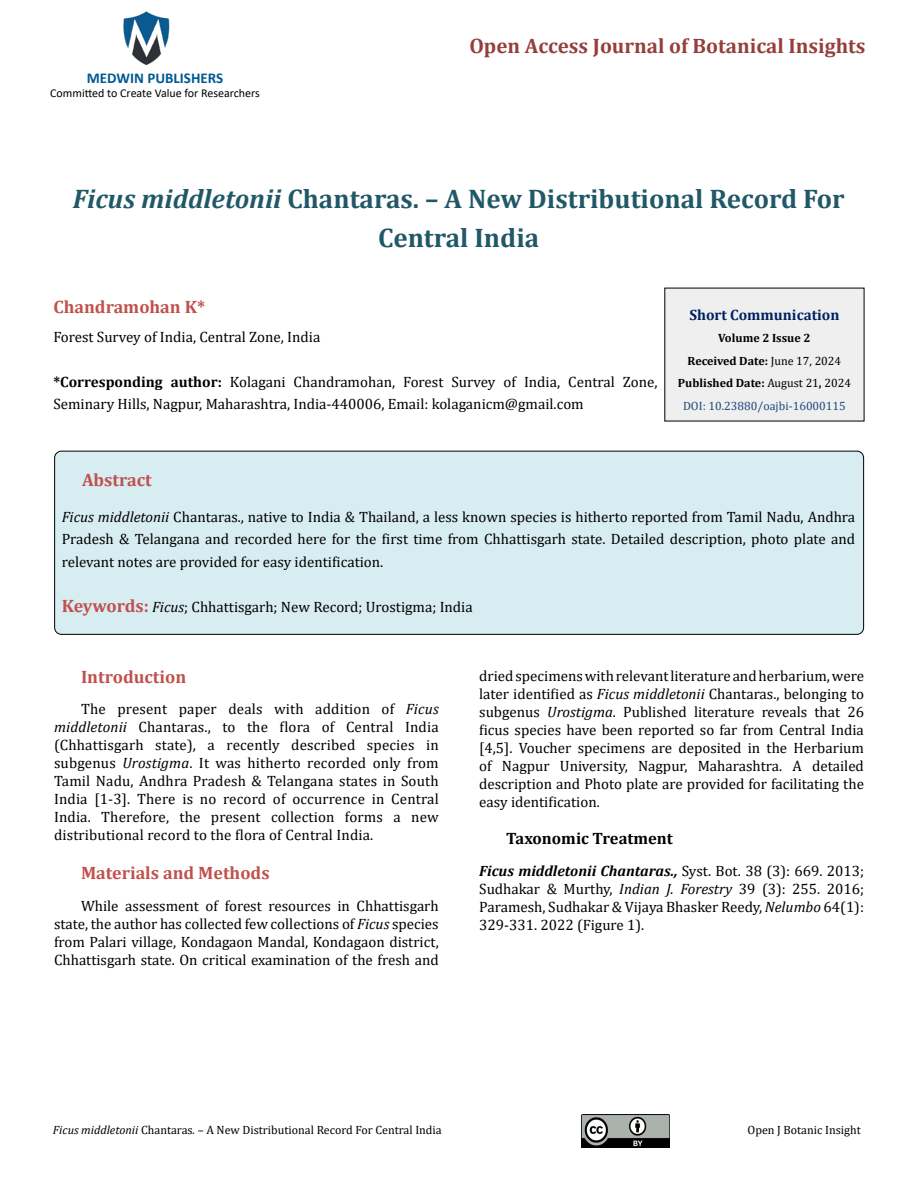
<style>
.page{position:relative;width:918px;height:1188px;background:#fff}
.page>*{position:absolute;margin:0;border:0;box-sizing:border-box;transform-origin:0 0}
.t1{font:700 27px/39px "Cambria";color:#215868;text-align:center}
.t2{font:700 21px "Cambria";color:#953f3c}
.t3{font:700 18px "Cambria";color:#c0504d}
.t4{font:700 16.5px "Cambria";color:#000}
.t5{font:15px/18px "Cambria";color:#000;text-align:justify}
.t6{font:700 15px "Cambria";color:#002060}
.t7{font:700 15px "Calibri";color:#005991}
.t8{font:700 12px/22.5px "Cambria";color:#000;text-align:center}
.t9{font:12px "Cambria";color:#000}
.t10{font:12px "Calibri";color:#000}
.s1{font-style:italic}
.s2{font-weight:700}
.s3{font-weight:400}
.s4{font-weight:400;color:#1f497d}
.s5{font-weight:700;font-size:18px;color:#c0504d}
.s6{font-weight:700;font-style:italic}
</style>
<div class="page">
<img style="left:123px;top:11px;width:47px;height:55px">
<img style="left:581px;top:1114px;width:89px;height:34px">
<div style="left:665px;top:288px;width:199px;height:133px;background:#efefef"></div>
<div style="left:55px;top:451px;width:809px;height:183px;background:#d8edf2;border-radius:7px"></div>
<div style="left:54px;top:451px;width:810px;height:184px;border:1px solid #000;border-radius:7px"></div>
<p class="t7" style="left:87px;top:67px;width:138px">MEDWIN PUBLISHERS</p>
<p class="t10" style="left:50px;top:85px;width:211px">Committed to Create Value for Researchers</p>
<h2 class="t2" style="left:469px;top:31px;width:398px">Open Access Journal of Botanical Insights</h2>
<h1 class="t1" style="left:73px;top:178px;width:773px"><span class="s1">Ficus middletonii</span> Chantaras. – A New Distributional Record For<br>Central India</h1>
<p class="t3" style="left:53px;top:294px;width:153px">Chandramohan K*</p>
<p class="t5" style="left:53px;top:328px;width:268px">Forest Survey of India, Central Zone, India</p>
<p class="t5" style="left:53px;top:370px;width:606px;line-height:22.5px"><span class="s2">*Corresponding author:</span> Kolagani Chandramohan, Forest Survey of India, Central Zone,<br>Seminary Hills, Nagpur, Maharashtra, India-440006, Email: kolaganicm@gmail.com</p>
<p class="t6" style="left:689px;top:304px;width:152px">Short Communication</p>
<p class="t8" style="left:678px;top:326px;width:175px">Volume 2 Issue 2<br>Received Date: <span class="s3">June 17, 2024<br></span>Published Date: <span class="s3">August 21</span>, <span class="s3">2024<br></span><span class="s4">DOI: 10.23880/oajbi-16000115</span></p>
<p class="t3" style="left:82px;top:467px;width:71px">Abstract</p>
<p class="t5" style="left:62px;top:505px;width:795px;line-height:22.5px"><span class="s1">Ficus middletonii</span> Chantaras., native to India &amp; Thailand, a less known species is hitherto reported from Tamil Nadu, Andhra Pradesh &amp; Telangana and recorded here for the first time from Chhattisgarh state. Detailed description, photo plate and relevant notes are provided for easy identification.</p>
<p class="t5" style="left:62px;top:597px;width:412px"><span class="s5">Keywords:</span> <span class="s1">Ficus</span>; Chhattisgarh; New Record; Urostigma; India</p>
<p class="t3" style="left:81px;top:664px;width:107px">Introduction</p>
<p class="t5" style="left:54px;top:700px;width:386px;text-indent:27px">The present paper deals with addition of <span class="s1">Ficus middletonii</span> Chantaras., to the flora of Central India (Chhattisgarh state), a recently described species in subgenus <span class="s1">Urostigma</span>. It was hitherto recorded only from Tamil Nadu, Andhra Pradesh &amp; Telangana states in South India [1-3]. There is no record of occurrence in Central India. Therefore, the present collection forms a new distributional record to the flora of Central India.</p>
<p class="t3" style="left:81px;top:861px;width:190px">Materials and Methods</p>
<p class="t5" style="left:54px;top:897px;width:386px;text-indent:27px">While assessment of forest resources in Chhattisgarh state, the author has collected few collections of <span class="s1">Ficus</span> species from Palari village, Kondagaon Mandal, Kondagaon district, Chhattisgarh state. On critical examination of the fresh and</p>
<p class="t5" style="left:479px;top:666px;width:386px">dried specimens with relevant literature and herbarium, were later identified as <span class="s1">Ficus middletonii</span> Chantaras., belonging to subgenus <span class="s1">Urostigma</span>. Published literature reveals that 26 ficus species have been reported so far from Central India [4,5]. Voucher specimens are deposited in the Herbarium of Nagpur University, Nagpur, Maharashtra. A detailed description and Photo plate are provided for facilitating the easy identification.</p>
<p class="t4" style="left:506px;top:827px;width:168px">Taxonomic Treatment</p>
<p class="t5" style="left:479px;top:862px;width:386px"><span class="s6">Ficus middletonii Chantaras.,</span> Syst. Bot. 38 (3): 669. 2013; Sudhakar &amp; Murthy, <span class="s1">Indian J. Forestry</span> 39 (3): 255. 2016; Paramesh, Sudhakar &amp; Vijaya Bhasker Reedy, <span class="s1">Nelumbo</span> 64(1):<br>329-331. 2022 (Figure 1).</p>
<p class="t9" style="left:53px;top:1123px;width:390px"><span class="s1">Ficus middletonii</span> Chantaras<span class="s1">.</span> – A New Distributional Record For Central India</p>
<p class="t9" style="left:748px;top:1123px;width:115px">Open J Botanic Insight</p>
</div>
